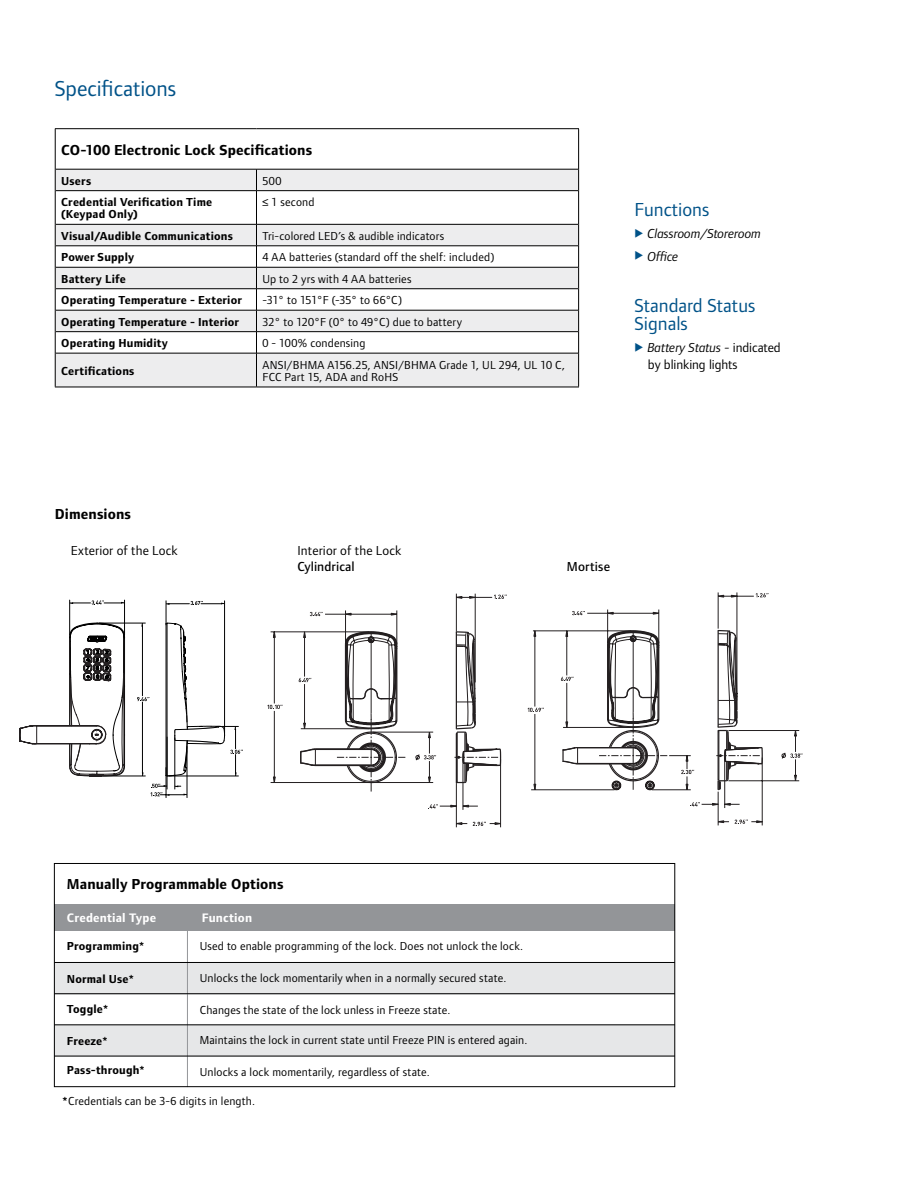
<style>
.page{position:relative;width:918px;height:1188px;background:#fff}
.page>*{position:absolute;margin:0;border:0;box-sizing:border-box;transform-origin:0 0}
.t1{font:22.5px "Foundry Form Sans";color:#005288}
.t2{font:19.5px/18px "Foundry Form Sans";color:#005288}
.t3{font:700 15px "Foundry Form Sans";letter-spacing:.005em;color:#000}
.t4{font:13.5px/16.5px "Foundry Form Sans";letter-spacing:.005em;color:#000}
.t5{font:italic 13.5px "Foundry Form Sans";letter-spacing:-.005em;color:#000}
.t6{font:500 13.5px "Foundry Form Sans";letter-spacing:.01em;color:#000}
.t7{font:700 12.75px "Foundry Form Sans";letter-spacing:.015em;color:#fff}
.t8{font:12px/12.3px "Foundry Form Sans";letter-spacing:.015em;color:#000}
.t9{font:700 12px/12.3px "Foundry Form Sans";letter-spacing:.015em;color:#000}
.s1{color:#005288}
.s2{font-style:italic}
.s3{font-weight:700}
</style>
<div class="page">
<svg style="left:270px;top:594px;width:231px;height:233px"></svg>
<svg style="left:310px;top:612px;width:13px;height:4px"></svg>
<svg style="left:268px;top:705px;width:15px;height:4px"></svg>
<svg style="left:299px;top:630px;width:203px;height:154px"></svg>
<svg style="left:428px;top:804px;width:10px;height:5px"></svg>
<svg style="left:473px;top:822px;width:13px;height:4px"></svg>
<svg style="left:494px;top:595px;width:13px;height:4px"></svg>
<svg style="left:531px;top:592px;width:269px;height:234px"></svg>
<svg style="left:690px;top:802px;width:10px;height:5px"></svg>
<svg style="left:735px;top:820px;width:13px;height:4px"></svg>
<svg style="left:756px;top:593px;width:13px;height:4px"></svg>
<svg style="left:781px;top:752px;width:22px;height:8px"></svg>
<svg style="left:528px;top:609px;width:235px;height:181px"></svg>
<div style="left:54px;top:962px;width:621px;height:33px;background:#e6e7e8"></div>
<div style="left:54px;top:1025px;width:621px;height:32px;background:#e6e7e8"></div>
<hr style="left:187px;top:915px;width:1px;height:172px;background:#939598">
<hr style="left:54px;top:962px;width:621px;height:1px;background:#000">
<hr style="left:54px;top:1024px;width:621px;height:1px;background:#000">
<hr style="left:54px;top:1056px;width:621px;height:1px;background:#000">
<hr style="left:54px;top:993px;width:621px;height:1px;background:#000">
<div style="left:55px;top:904px;width:620px;height:26px;background:#939598"></div>
<div style="left:54px;top:863px;width:621px;height:224px;border:1px solid #000"></div>
<svg style="left:19px;top:600px;width:224px;height:198px"></svg>
<svg style="left:56px;top:170px;width:522px;height:217px;fill:#ededee"></svg>
<hr style="left:56px;top:169px;width:200px;height:1px;background:#000">
<hr style="left:256px;top:169px;width:322px;height:1px;background:#000">
<svg style="left:256px;top:169px;width:1px;height:21px"></svg>
<hr style="left:56px;top:190px;width:200px;height:1px;background:#000">
<hr style="left:256px;top:190px;width:322px;height:1px;background:#000">
<hr style="left:256px;top:191px;width:1px;height:33px;background:#000">
<hr style="left:56px;top:224px;width:200px;height:1px;background:#000">
<hr style="left:256px;top:224px;width:322px;height:1px;background:#000">
<hr style="left:56px;top:246px;width:200px;height:1px;background:#000">
<hr style="left:256px;top:246px;width:322px;height:1px;background:#000">
<hr style="left:56px;top:267px;width:200px;height:1px;background:#000">
<hr style="left:256px;top:267px;width:322px;height:1px;background:#000">
<hr style="left:56px;top:288px;width:200px;height:1px;background:#000">
<hr style="left:256px;top:288px;width:322px;height:1px;background:#000">
<hr style="left:56px;top:310px;width:200px;height:1px;background:#000">
<hr style="left:256px;top:310px;width:322px;height:1px;background:#000">
<hr style="left:56px;top:331px;width:200px;height:1px;background:#000">
<hr style="left:256px;top:331px;width:322px;height:1px;background:#000">
<svg style="left:256px;top:225px;width:1px;height:128px"></svg>
<hr style="left:56px;top:353px;width:200px;height:1px;background:#000">
<hr style="left:256px;top:353px;width:322px;height:1px;background:#000">
<hr style="left:256px;top:353px;width:1px;height:34px;background:#000">
<hr style="left:55px;top:128px;width:201px;height:1px;background:#000">
<hr style="left:55px;top:129px;width:1px;height:40px;background:#000">
<hr style="left:256px;top:128px;width:323px;height:1px;background:#000">
<hr style="left:578px;top:129px;width:1px;height:40px;background:#000">
<svg style="left:55px;top:169px;width:1px;height:22px"></svg>
<svg style="left:578px;top:169px;width:1px;height:22px"></svg>
<hr style="left:55px;top:191px;width:1px;height:33px;background:#000">
<hr style="left:578px;top:191px;width:1px;height:33px;background:#000">
<svg style="left:55px;top:224px;width:1px;height:129px"></svg>
<svg style="left:578px;top:224px;width:1px;height:129px"></svg>
<hr style="left:55px;top:353px;width:1px;height:34px;background:#000">
<hr style="left:578px;top:353px;width:1px;height:34px;background:#000">
<hr style="left:55px;top:387px;width:201px;height:1px;background:#000">
<hr style="left:256px;top:387px;width:323px;height:1px;background:#000">
<h1 class="t1" style="left:55px;top:76px;width:123px">Specifications</h1>
<p class="t3" style="left:61px;top:141px;width:253px">CO-100 Electronic Lock Specifications</p>
<p class="t9" style="left:61px;top:174px;width:32px">Users</p>
<p class="t8" style="left:262px;top:174px;width:20px">500</p>
<p class="t9" style="left:61px;top:196px;width:153px">Credential Verification Time (Keypad Only)</p>
<p class="t8" style="left:262px;top:196px;width:53px">≤ 1 second</p>
<p class="t9" style="left:61px;top:230px;width:173px">Visual/Audible Communications</p>
<p class="t8" style="left:262px;top:230px;width:183px">Tri-colored LED’s &amp; audible indicators</p>
<p class="t9" style="left:61px;top:251px;width:75px">Power Supply</p>
<p class="t8" style="left:262px;top:251px;width:233px">4 AA batteries (standard off the shelf: included)</p>
<p class="t9" style="left:61px;top:273px;width:66px">Battery Life</p>
<p class="t8" style="left:262px;top:273px;width:150px">Up to 2 yrs with 4 AA batteries</p>
<p class="t9" style="left:61px;top:294px;width:182px">Operating Temperature - Exterior</p>
<p class="t8" style="left:262px;top:294px;width:141px">-31° to 151°F (-35° to 66°C)</p>
<p class="t9" style="left:61px;top:315px;width:179px">Operating Temperature - Interior</p>
<p class="t8" style="left:262px;top:315px;width:201px">32° to 120°F (0° to 49°C) due to battery</p>
<p class="t9" style="left:61px;top:337px;width:108px">Operating Humidity</p>
<p class="t8" style="left:262px;top:337px;width:104px">0 - 100% condensing</p>
<p class="t9" style="left:61px;top:365px;width:75px">Certifications</p>
<p class="t8" style="left:262px;top:358px;width:304px">ANSI/BHMA A156.25, ANSI/BHMA Grade 1, UL 294, UL 10 C,<br>FCC Part 15, ADA and RoHS</p>
<h2 class="t2" style="left:634px;top:200px;width:76px">Functions</h2>
<p class="t5" style="left:635px;top:226px;width:128px"><span class="s1">◆</span> Classroom/Storeroom</p>
<p class="t5" style="left:635px;top:249px;width:45px"><span class="s1">◆</span> Office</p>
<h2 class="t2" style="left:635px;top:296px;width:122px">Standard Status<br>Signals</h2>
<p class="t4" style="left:648px;top:339px;width:134px;text-indent:-13px"><span class="s1">◆</span> <span class="s2">Battery Status -</span> indicated by blinking lights</p>
<p class="t3" style="left:55px;top:506px;width:78px">Dimensions</p>
<p class="t4" style="left:71px;top:542px;width:109px">Exterior of the Lock</p>
<p class="t4" style="left:298px;top:542px;width:105px">Interior of the Lock</p>
<p class="t6" style="left:298px;top:559px;width:59px">Cylindrical</p>
<p class="t6" style="left:567px;top:559px;width:45px">Mortise</p>
<p class="t3" style="left:67px;top:876px;width:218px">Manually Programmable Options</p>
<p class="t7" style="left:67px;top:911px;width:91px">Credential Type</p>
<p class="t7" style="left:202px;top:911px;width:52px">Function</p>
<p class="t9" style="left:67px;top:940px;width:79px">Programming*</p>
<p class="t9" style="left:67px;top:973px;width:69px">Normal Use*</p>
<p class="t9" style="left:67px;top:1003px;width:43px">Toggle*</p>
<p class="t9" style="left:67px;top:1035px;width:43px">Freeze*</p>
<p class="t9" style="left:67px;top:1063px;width:80px">Pass-through*</p>
<p class="t8" style="left:200px;top:940px;width:325px">Used to enable programming of the lock. Does not unlock the lock.</p>
<p class="t8" style="left:200px;top:972px;width:308px">Unlocks the lock momentarily when in a normally secured state.</p>
<p class="t8" style="left:200px;top:1004px;width:252px">Changes the state of the lock unless in Freeze state.</p>
<p class="t8" style="left:200px;top:1034px;width:329px">Maintains the lock in current state until Freeze PIN is entered again.</p>
<p class="t8" style="left:200px;top:1066px;width:232px">Unlocks a lock momentarily, regardless of state.</p>
<p class="t8" style="left:62px;top:1095px;width:195px"><span class="s3">*</span>Credentials can be 3-6 digits in length.</p>
</div>
